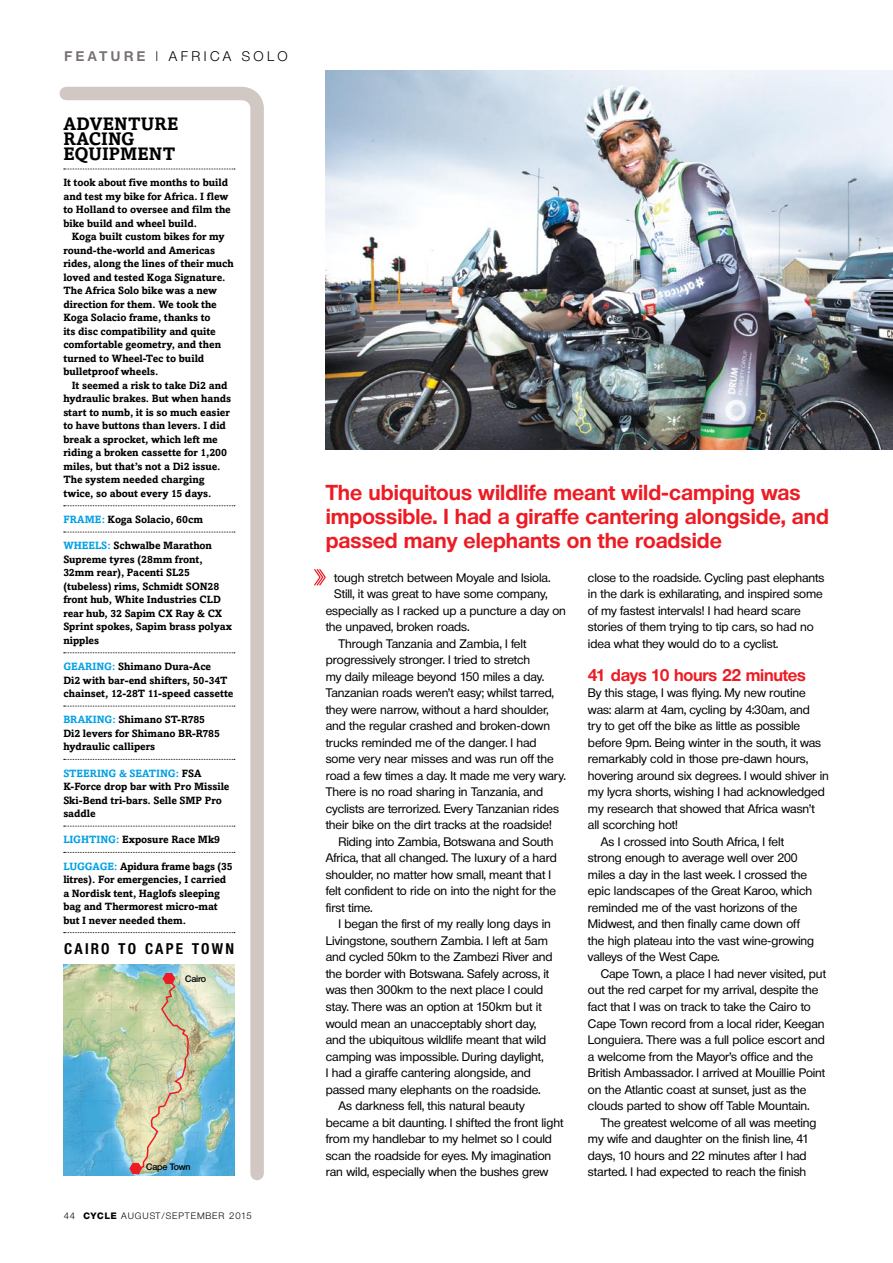
<style>
.page{position:relative;width:893px;height:1263px;background:#fff}
.page>*{position:absolute;margin:0;border:0;box-sizing:border-box;transform-origin:0 0}
.CTC_FEATURE_PULL_QUO{font:700 21px/24px "Olnova";color:#ed1c24}
.Answer_2ndPara{font:700 18px/15px "Amasis";letter-spacing:.01em;color:#000}
.CTC_FEATURE_SUBHEAD{font:700 16.5px "Olnova";letter-spacing:-.015em;color:#ed1c24}
.Answer_2ndPara-2{font:700 condensed 15px "Olnova";letter-spacing:.15em;color:#000}
._1stPara{font:13.5px "Olnova";letter-spacing:.26em;color:#000}
.CTC_FEATURE_BODY_COP{font:500 12px/16.5px "Olnova";letter-spacing:-.005em;color:#000}
.CTC_FEATURE_SUBHEAD-2{font:500 12px/16.5px "Olnova";letter-spacing:-.005em;color:#000}
.CTC_GREAT_RIDES_BOXO{font:700 10.5px/13.5px "Amasis";letter-spacing:-.01em;color:#000}
.CTC_GREAT_RIDES_BOXO-2{font:700 10.5px "Amasis";color:#00a0e4}
.t1{font:9px "Olnova";letter-spacing:.1em;color:#000}
.CTC_GREAT_RIDES_MAP{font:600 9px "Olnova";letter-spacing:-.02em;color:#000}
.s1{font-weight:700;color:#777271}
.s2{font-weight:300}
.s3{color:#00a0e4}
.s4{font-weight:800}
</style>
<div class="page">
<svg style="left:314px;top:569px;width:12px;height:17px"></svg>
<img style="left:326px;top:70px;width:567px;height:380px">
<svg style="left:59px;top:86px;width:205px;height:1095px"></svg>
<svg style="left:64px;top:169px;width:171px;height:1px"></svg>
<svg style="left:64px;top:505px;width:171px;height:1px"></svg>
<svg style="left:64px;top:532px;width:171px;height:1px"></svg>
<svg style="left:64px;top:652px;width:171px;height:1px"></svg>
<svg style="left:64px;top:706px;width:171px;height:1px"></svg>
<svg style="left:64px;top:759px;width:171px;height:1px"></svg>
<svg style="left:64px;top:826px;width:171px;height:1px"></svg>
<svg style="left:64px;top:852px;width:171px;height:1px"></svg>
<svg style="left:64px;top:932px;width:171px;height:1px"></svg>
<img style="left:63px;top:964px;width:171px;height:212px">
<img style="left:129px;top:973px;width:61px;height:201px">
<p class="_1stPara" style="left:65px;top:48px;width:222px"><span class="s1">feature</span> <span class="s2">|</span> AFRIC A SO LO</p>
<p class="Answer_2ndPara" style="left:63px;top:116px;width:117px">Adventure racing equipment</p>
<p class="CTC_GREAT_RIDES_BOXO" style="left:63px;top:176px;width:169px">It took about five months to build and test my bike for Africa. I flew to Holland to oversee and film the bike build and wheel build.</p>
<p class="CTC_GREAT_RIDES_BOXO" style="left:63px;top:230px;width:172px;text-indent:9px">Koga built custom bikes for my round-the-world and Americas rides, along the lines of their much loved and tested Koga Signature.<br>The Africa Solo bike was a new direction for them. We took the<br>Koga Solacio frame, thanks to<br>its disc compatibility and quite comfortable geometry, and then turned to Wheel-Tec to build bulletproof wheels.</p>
<p class="CTC_GREAT_RIDES_BOXO" style="left:63px;top:378px;width:169px;text-indent:9px">It seemed a risk to take Di2 and hydraulic brakes. But when hands start to numb, it is so much easier to have buttons than levers. I did break a sprocket, which left me riding a broken cassette for 1,200 miles, but that’s not a Di2 issue.<br>The system needed charging twice, so about every 15 days.</p>
<p class="CTC_GREAT_RIDES_BOXO" style="left:63px;top:513px;width:141px"><span class="s3">FRAME :</span> Koga Solacio, 60cm</p>
<p class="CTC_GREAT_RIDES_BOXO" style="left:63px;top:539px;width:170px"><span class="s3">WHEELS:</span> Schwalbe Marathon<br>Supreme tyres (28mm front,<br>32mm rear), Pacenti SL25 (tubeless) rims, Schmidt SON28 front hub, White Industries CLD rear hub, 32 Sapim CX Ray &amp; CX<br>Sprint spokes, Sapim brass polyax nipples</p>
<p class="CTC_GREAT_RIDES_BOXO-2" style="left:63px;top:660px;width:30px">GEARING</p>
<p class="CTC_GREAT_RIDES_BOXO" style="left:63px;top:660px;width:172px;text-indent:49px"><span class="s3">:</span> Shimano Dura-Ace<br>Di2 with bar-end shifters, 50-34T chainset, 12-28T 11-speed cassette</p>
<p class="CTC_GREAT_RIDES_BOXO-2" style="left:63px;top:713px;width:37px">BRAKING</p>
<p class="CTC_GREAT_RIDES_BOXO" style="left:63px;top:713px;width:158px;text-indent:49px"><span class="s3">:</span> Shimano ST-R785<br>Di2 levers for Shimano BR-R785 hydraulic callipers</p>
<p class="CTC_GREAT_RIDES_BOXO-2" style="left:63px;top:767px;width:14px">STEERING</p>
<p class="CTC_GREAT_RIDES_BOXO-2" style="left:119px;top:767px;width:38px">&amp; SEATING</p>
<p class="CTC_GREAT_RIDES_BOXO" style="left:63px;top:766px;width:168px;text-indent:113px"><span class="s3">:</span> FSA<br>K-Force drop bar with Pro Missile<br>Ski-Bend tri-bars. Selle SMP Pro saddle</p>
<p class="CTC_GREAT_RIDES_BOXO-2" style="left:63px;top:833px;width:34px">LIGHTING</p>
<p class="CTC_GREAT_RIDES_BOXO" style="left:116px;top:833px;width:105px"><span class="s3">:</span> Exposure Race Mk9</p>
<p class="CTC_GREAT_RIDES_BOXO-2" style="left:63px;top:860px;width:15px">LUGG</p>
<p class="CTC_GREAT_RIDES_BOXO" style="left:63px;top:859px;width:171px;text-indent:29px"><span class="s3">AGE :</span> Apidura frame bags (35 litres). For emergencies, I carried a Nordisk tent, Haglofs sleeping bag and Thermorest micro-mat but I never needed them.</p>
<p class="Answer_2ndPara-2" style="left:64px;top:939px;width:171px">CAIRO TO CAPE TOWN</p>
<p class="CTC_GREAT_RIDES_MAP" style="left:185px;top:973px;width:22px">Cairo</p>
<p class="CTC_GREAT_RIDES_MAP" style="left:146px;top:1161px;width:46px">Cape Town</p>
<p class="t1" style="left:64px;top:1210px;width:189px">44 <span class="s4">CYCLE</span> AUGUST/SEPTEMBER 2015</p>
<p class="CTC_FEATURE_PULL_QUO" style="left:326px;top:480px;width:505px">The ubiquitous wildlife meant wild-camping was impossible. I had a giraffe cantering alongside, and passed many elephants on the roadside</p>
<p class="CTC_FEATURE_SUBHEAD-2" style="left:334px;top:569px;width:217px">tough stretch between Moyale and Isiola.</p>
<p class="CTC_FEATURE_SUBHEAD-2" style="left:334px;top:586px;width:214px">Still, it was great to have some company,</p>
<p class="CTC_FEATURE_SUBHEAD-2" style="left:326px;top:602px;width:242px">especially as I racked up a puncture a day on</p>
<p class="CTC_FEATURE_SUBHEAD-2" style="left:326px;top:619px;width:145px">the unpaved, broken roads.</p>
<p class="CTC_FEATURE_BODY_COP" style="left:326px;top:635px;width:241px;text-indent:13px">Through Tanzania and Zambia, I felt progressively stronger. I tried to stretch<br>my daily mileage beyond 150 miles a day.<br>Tanzanian roads weren't easy; whilst tarred, they were narrow, without a hard shoulder, and the regular crashed and broken-down trucks reminded me of the danger. I had some very near misses and was run off the road a few times a day. It made me very wary.<br>There is no road sharing in Tanzania, and cyclists are terrorized. Every Tanzanian rides their bike on the dirt tracks at the roadside!</p>
<p class="CTC_FEATURE_BODY_COP" style="left:326px;top:833px;width:233px;text-indent:13px">Riding into Zambia, Botswana and South Africa, that all changed. The luxury of a hard shoulder, no matter how small, meant that I felt confident to ride on into the night for the first time.</p>
<p class="CTC_FEATURE_BODY_COP" style="left:326px;top:916px;width:228px;text-indent:13px">I began the first of my really long days in Livingstone, southern Zambia. I left at 5am and cycled 50km to the Zambezi River and the border with Botswana. Safely across, it was then 300km to the next place I could stay. There was an option at 150km but it would mean an unacceptably short day, and the ubiquitous wildlife meant that wild camping was impossible. During daylight,<br>I had a giraffe cantering alongside, and passed many elephants on the roadside.</p>
<p class="CTC_FEATURE_BODY_COP" style="left:326px;top:1097px;width:239px;text-indent:13px">As darkness fell, this natural beauty became a bit daunting. I shifted the front light from my handlebar to my helmet so I could scan the roadside for eyes. My imagination ran wild, especially when the bushes grew</p>
<p class="CTC_FEATURE_BODY_COP" style="left:588px;top:569px;width:238px">close to the roadside. Cycling past elephants in the dark is exhilarating, and inspired some of my fastest intervals! I had heard scare stories of them trying to tip cars, so had no idea what they would do to a cyclist.</p>
<p class="CTC_FEATURE_SUBHEAD" style="left:588px;top:665px;width:219px">41 days 10 hours 22 minutes</p>
<p class="CTC_FEATURE_SUBHEAD-2" style="left:588px;top:685px;width:242px">By this stage, I was flying. My new routine was: alarm at 4am, cycling by 4:30am, and<br>try to get off the bike as little as possible before 9pm. Being winter in the south, it was remarkably cold in those pre-dawn hours, hovering around six degrees. I would shiver in my lycra shorts, wishing I had acknowledged my research that showed that Africa wasn’t all scorching hot!</p>
<p class="CTC_FEATURE_BODY_COP" style="left:588px;top:833px;width:228px;text-indent:13px">As I crossed into South Africa, I felt strong enough to average well over 200 miles a day in the last week. I crossed the epic landscapes of the Great Karoo, which reminded me of the vast horizons of the Midwest, and then finally came down off the high plateau into the vast wine-growing valleys of the West Cape.</p>
<p class="CTC_FEATURE_BODY_COP" style="left:588px;top:965px;width:239px;text-indent:13px">Cape Town, a place I had never visited, put out the red carpet for my arrival, despite the fact that I was on track to take the Cairo to Cape Town record from a local rider, Keegan Longuiera. There was a full police escort and a welcome from the Mayor's office and the British Ambassador. I arrived at Mouillie Point on the Atlantic coast at sunset, just as the clouds parted to show off Table Mountain.</p>
<p class="CTC_FEATURE_BODY_COP" style="left:588px;top:1114px;width:230px;text-indent:13px">The greatest welcome of all was meeting my wife and daughter on the finish line, 41 days, 10 hours and 22 minutes after I had started. I had expected to reach the finish</p>
</div>
